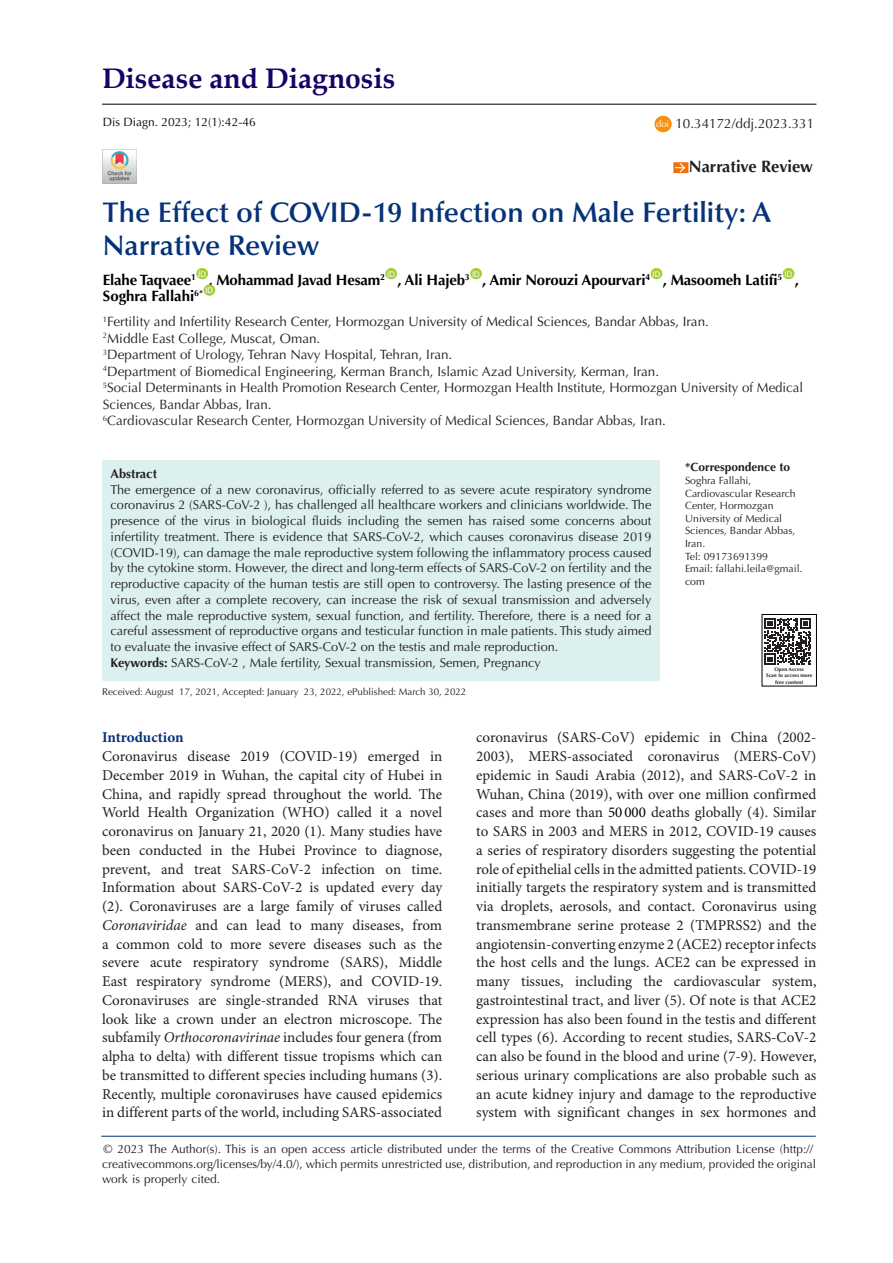
<style>
.page{position:relative;width:893px;height:1263px;background:#fff}
.page>*{position:absolute;margin:0;border:0;box-sizing:border-box;transform-origin:0 0}
.t1{font:600 28.5px/33px "Optima LT Std";color:#053278}
.t2{font:700 28.2px "Book Antiqua";color:#190066}
.t3{font:700 16.5px "Optima LT Std";color:#231f20}
.t4{font:15px/18.8px "Minion Pro";color:#231f20;text-align:justify}
.t5{font:700 15px "Optima LT Std";letter-spacing:-.01em;color:#000}
.t6{font:700 15px "Minion Pro";letter-spacing:-.005em;color:#053278}
.t7{font:13.5px/16.5px "Optima LT Std";color:#231f20}
.t8{font:12.75px/15.8px "Optima LT Std";color:#231f20;text-align:justify}
.Default{font:700 12.75px "Optima LT Std";color:#231f20}
.t9{font:12px/15px "Optima LT Std";color:#231f20}
.t10{font:12px "Optima LT Std";color:#040503}
.t11{font:700 12px "Optima LT Std";color:#231f20}
.t12{font:10.5px/12.6px "Optima LT Std";color:#231f20}
.t13{font:9.75px "Optima LT Std";color:#231f20}
.t14{font:9.45px "Optima LT Std";color:#fff}
.t15{font:7.8px "Arial";color:#fff}
.t16{font:700 5.25px "Optima LT Std";color:#231f20}
.s1{font-weight:700}
.s2{font-style:italic}
.s3{color:#000}
</style>
<div class="page">
<hr style="left:101px;top:1136px;width:715px;height:1px;background:#053278">
<div style="left:196px;top:268px;width:12px;height:11px;background:#a6ce39;border-radius:50%"></div>
<div style="left:385px;top:268px;width:12px;height:11px;background:#a6ce39;border-radius:50%"></div>
<div style="left:470px;top:268px;width:12px;height:11px;background:#a6ce39;border-radius:50%"></div>
<div style="left:651px;top:268px;width:11px;height:11px;background:#a6ce39;border-radius:50%"></div>
<div style="left:783px;top:268px;width:11px;height:11px;background:#a6ce39;border-radius:50%"></div>
<div style="left:204px;top:284px;width:11px;height:12px;background:#a6ce39;border-radius:50%"></div>
<img style="left:102px;top:149px;width:34px;height:34px">
<div style="left:673px;top:162px;width:15px;height:11px;background:#ed720a"></div>
<svg style="left:675px;top:162px;width:11px;height:11px"></svg>
<div style="left:102px;top:460px;width:558px;height:221px;background:#dcf0f0;border-radius:2px"></div>
<svg style="left:764px;top:618px;width:47px;height:47px"></svg>
<hr style="left:102px;top:104px;width:714px;height:1px;background:#000">
<div style="left:654px;top:116px;width:18px;height:16px;background:#f98f0c;border-radius:50%"></div>
<p class="t2" style="left:102px;top:59px;width:295px">Disease and Diagnosis</p>
<p class="t10" style="left:103px;top:115px;width:154px">Dis Diagn. 2023; 12(1):42-46</p>
<p class="t14" style="left:656px;top:118px;width:15px">doi</p>
<p class="t7" style="left:675px;top:115px;width:140px">10.34172/ddj.2023.331</p>
<p class="t3" style="left:689px;top:156px;width:126px">Narrative Review</p>
<p class="t1" style="left:103px;top:197px;width:670px">The Effect of COVID-19 Infection on Male Fertility: A<br>Narrative Review</p>
<p class="t5" style="left:103px;top:271px;width:95px">Elahe Taqvaee<sup>1</sup></p>
<p class="t15" style="left:198px;top:269px;width:9px">ID</p>
<p class="t5" style="left:208px;top:271px;width:178px">, Mohammad Javad Hesam<sup>2</sup></p>
<p class="t15" style="left:387px;top:269px;width:9px">ID</p>
<p class="t5" style="left:397px;top:271px;width:74px">, Ali Hajeb<sup>3</sup></p>
<p class="t15" style="left:472px;top:269px;width:9px">ID</p>
<p class="t5" style="left:482px;top:271px;width:169px">, Amir Norouzi Apourvari<sup>4</sup></p>
<p class="t15" style="left:652px;top:269px;width:9px">ID</p>
<p class="t5" style="left:663px;top:271px;width:121px">, Masoomeh Latifi<sup>5</sup></p>
<p class="t15" style="left:784px;top:269px;width:9px">ID</p>
<p class="t5" style="left:795px;top:271px;width:6px">,</p>
<p class="t5" style="left:103px;top:287px;width:102px">Soghra Fallahi<sup>6*</sup></p>
<p class="t15" style="left:205px;top:285px;width:9px">ID</p>
<p class="t7" style="left:103px;top:314px;width:607px"><sup>1</sup>Fertility and Infertility Research Center, Hormozgan University of Medical Sciences, Bandar Abbas, Iran.</p>
<p class="t7" style="left:103px;top:330px;width:219px"><sup>2</sup>Middle East College, Muscat, Oman.</p>
<p class="t7" style="left:103px;top:347px;width:351px"><sup>3</sup>Department of Urology, Tehran Navy Hospital, Tehran, Iran.</p>
<p class="t7" style="left:103px;top:363px;width:558px"><sup>4</sup>Department of Biomedical Engineering, Kerman Branch, Islamic Azad University, Kerman, Iran.</p>
<p class="t7" style="left:103px;top:380px;width:702px"><sup>5</sup>Social Determinants in Health Promotion Research Center, Hormozgan Health Institute, Hormozgan University of Medical<br>Sciences, Bandar Abbas, Iran.</p>
<p class="t7" style="left:103px;top:413px;width:564px"><sup>6</sup>Cardiovascular Research Center, Hormozgan University of Medical Sciences, Bandar Abbas, Iran.</p>
<p class="Default" style="left:111px;top:466px;width:48px">Abstract</p>
<p class="t8" style="left:111px;top:482px;width:542px">The emergence of a new coronavirus, officially referred to as severe acute respiratory syndrome coronavirus 2 (SARS-CoV-2 ), has challenged all healthcare workers and clinicians worldwide. The presence of the virus in biological fluids including the semen has raised some concerns about infertility treatment. There is evidence that SARS-CoV-2, which causes coronavirus disease 2019 (COVID-19), can damage the male reproductive system following the inflammatory process caused by the cytokine storm. However, the direct and long-term effects of SARS-CoV-2 on fertility and the reproductive capacity of the human testis are still open to controversy. The lasting presence of the virus, even after a complete recovery, can increase the risk of sexual transmission and adversely affect the male reproductive system, sexual function, and fertility. Therefore, there is a need for a careful assessment of reproductive organs and testicular function in male patients. This study aimed to evaluate the invasive effect of SARS-CoV-2 on the testis and male reproduction.</p>
<p class="t8" style="left:111px;top:655px;width:432px"><span class="s1">Keywords:</span> SARS-CoV-2 , Male fertility, Sexual transmission, Semen, Pregnancy</p>
<p class="t13" style="left:102px;top:686px;width:366px">Received: August 17, 2021, Accepted: January 23, 2022, ePublished: March 30, 2022</p>
<p class="t11" style="left:685px;top:460px;width:107px">*Correspondence to</p>
<p class="t12" style="left:685px;top:474px;width:68px">Soghra Fallahi,</p>
<p class="t12" style="left:685px;top:487px;width:112px">Cardiovascular Research<br>Center, Hormozgan<br>University of Medical<br>Sciences, Bandar Abbas,<br>Iran.</p>
<p class="t12" style="left:685px;top:550px;width:85px">Tel: 09173691399</p>
<p class="t12" style="left:685px;top:562px;width:119px">Email: fallahi.leila@gmail. com</p>
<p class="t16" style="left:774px;top:666px;width:31px">Open Access</p>
<p class="t16" style="left:766px;top:672px;width:48px">Scan to access more</p>
<p class="t16" style="left:775px;top:679px;width:29px">free content</p>
<p class="t6" style="left:102px;top:727px;width:83px">Introduction</p>
<p class="t4" style="left:102px;top:748px;width:342px">Coronavirus disease 2019 (COVID-19) emerged in December 2019 in Wuhan, the capital city of Hubei in China, and rapidly spread throughout the world. The World Health Organization (WHO) called it a novel coronavirus on January 21, 2020 (1). Many studies have been conducted in the Hubei Province to diagnose, prevent, and treat SARS-CoV-2 infection on time.<br>Information about SARS-CoV-2 is updated every day (2). Coronaviruses are a large family of viruses called <span class="s2">Coronaviridae</span> and can lead to many diseases, from a common cold to more severe diseases such as the severe acute respiratory syndrome (SARS), Middle East respiratory syndrome (MERS), and COVID-19.<br>Coronaviruses are single-stranded RNA viruses that look like a crown under an electron microscope. The subfamily <span class="s2">Orthocoronavirinae</span> includes four genera (from alpha to delta) with different tissue tropisms which can be transmitted to different species including humans (3).<br>Recently, multiple coronaviruses have caused epidemics in different parts of the world, including SARS-associated</p>
<p class="t4" style="left:476px;top:729px;width:342px">coronavirus (SARS-CoV) epidemic in China (2002- 2003), MERS-associated coronavirus (MERS-CoV) epidemic in Saudi Arabia (2012), and SARS-CoV-2 in Wuhan, China (2019), with over one million confirmed cases and more than <span class="s3">50 000</span> deaths globally (4). Similar to SARS in 2003 and MERS in 2012, COVID-19 causes a series of respiratory disorders suggesting the potential role of epithelial cells in the admitted patients. COVID-19 initially targets the respiratory system and is transmitted via droplets, aerosols, and contact. Coronavirus using transmembrane serine protease 2 (TMPRSS2) and the angiotensin-converting enzyme 2 (ACE2) receptor infects the host cells and the lungs. ACE2 can be expressed in many tissues, including the cardiovascular system, gastrointestinal tract, and liver (5). Of note is that ACE2 expression has also been found in the testis and different cell types (6). According to recent studies, SARS-CoV-2 can also be found in the blood and urine (7-9). However, serious urinary complications are also probable such as an acute kidney injury and damage to the reproductive system with significant changes in sex hormones and</p>
<p class="t9" style="left:102px;top:1141px;width:716px">© 2023 The Author(s). This is an open access article distributed under the terms of the Creative Commons Attribution License (http:// creativecommons.org/licenses/by/4.0/), which permits unrestricted use, distribution, and reproduction in any medium, provided the original work is properly cited.</p>
</div>
